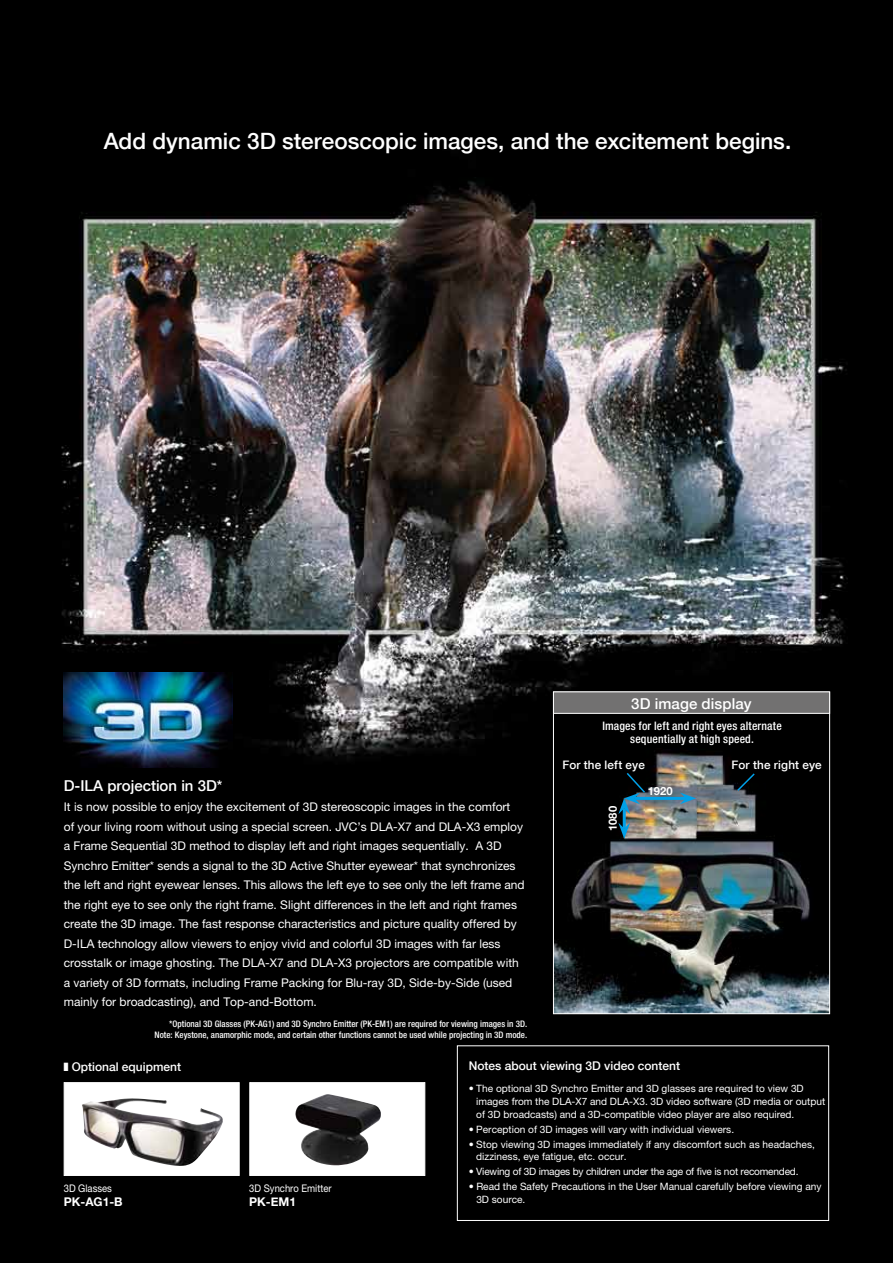
<style>
.page{position:relative;width:893px;height:1263px;background:#fff}
.page>*{position:absolute;margin:0;border:0;box-sizing:border-box;transform-origin:0 0}
.t1{font:500 22.5px "Helvetica Neue";color:#fff}
.t2{font:500 15px "Helvetica Neue";color:#fff}
.t3{font:12px/19.5px "Helvetica Neue";color:#fff}
.t4{font:500 12px "Helvetica Neue";color:#fff}
.t5{font:700 12px "Helvetica Neue";color:#fff}
.t6{font:500 condensed 11.7px/13.5px "Helvetica Neue";letter-spacing:.015em;color:#fff;text-align:center}
.t7{font:500 11.7px "Helvetica Neue";letter-spacing:.015em;color:#fff}
.t8{font:700 11.25px "Helvetica Neue";color:#fff}
.t9{font:10.5px "Helvetica Neue";color:#fff;scale:.9 1}
.t10{font:10.2px/12.8px "Helvetica Neue";color:#fff}
.t11{font:10.2px "Helvetica Neue";letter-spacing:-.02em;color:#fff}
.t12{font:500 condensed 9px/10.5px "Helvetica Neue";color:#fff;text-align:right}
</style>
<div class="page">
<img style="left:0;top:0;width:893px;height:1263px">
<div style="left:457px;top:1045px;width:372px;height:176px;border:1px solid #fff"></div>
<div style="left:64px;top:1082px;width:176px;height:94px;background:#fff;border:1px solid #fff"></div>
<img style="left:82px;top:1099px;width:141px;height:67px">
<div style="left:249px;top:1082px;width:176px;height:94px;background:#fff;border:1px solid #fff"></div>
<img style="left:295px;top:1094px;width:86px;height:71px">
<img style="left:555px;top:714px;width:273px;height:298px">
<div style="left:553px;top:691px;width:277px;height:23px;background:#727171;border:1px solid #fff"></div>
<svg style="left:736px;top:772px;width:20px;height:20px"></svg>
<hr style="left:623px;top:808px;width:3px;height:20px;background:#00a1e9">
<svg style="left:618px;top:823px;width:12px;height:16px"></svg>
<hr style="left:634px;top:797px;width:52px;height:3px;background:#00a1e9">
<svg style="left:618px;top:771px;width:29px;height:43px"></svg>
<svg style="left:680px;top:792px;width:16px;height:12px"></svg>
<img style="left:64px;top:672px;width:169px;height:95px">
<h1 class="t1" style="left:104px;top:127px;width:689px">Add dynamic 3D stereoscopic images, and the excitement begins.</h1>
<p class="t2" style="left:631px;top:694px;width:122px">3D image display</p>
<p class="t6" style="left:602px;top:719px;width:181px">Images for left and right eyes alternate sequentially at high speed.</p>
<p class="t7" style="left:562px;top:758px;width:84px">For the left eye</p>
<p class="t7" style="left:731px;top:758px;width:92px">For the right eye</p>
<p class="t8" style="left:606px;top:831px;width:27px;rotate:-90deg">1080</p>
<p class="t2" style="left:64px;top:777px;width:160px">D-ILA projection in 3D*</p>
<p class="t3" style="left:64px;top:797px;width:462px">It is now possible to enjoy the excitement of 3D stereoscopic images in the comfort<br>of your living room without using a special screen. JVC’s DLA-X7 and DLA-X3 employ a Frame Sequential 3D method to display left and right images sequentially. A 3D Synchro Emitter* sends a signal to the 3D Active Shutter eyewear* that synchronizes the left and right eyewear lenses. This allows the left eye to see only the left frame and the right eye to see only the right frame. Slight differences in the left and right frames create the 3D image. The fast response characteristics and picture quality offered by D-ILA technology allow viewers to enjoy vivid and colorful 3D images with far less crosstalk or image ghosting. The DLA-X7 and DLA-X3 projectors are compatible with a variety of 3D formats, including Frame Packing for Blu-ray 3D, Side-by-Side (used mainly for broadcasting), and Top-and-Bottom.</p>
<p class="t12" style="left:155px;top:1019px;width:374px">*Optional 3D Glasses (PK-AG1) and 3D Synchro Emitter (PK-EM1) are required for viewing images in 3D.<br>Note: Keystone, anamorphic mode, and certain other functions cannot be used while projecting in 3D mode.</p>
<p class="t4" style="left:469px;top:1059px;width:213px">Notes about viewing 3D video content</p>
<p class="t10" style="left:476px;top:1082px;width:350px;text-indent:-8px">• The optional 3D Synchro Emitter and 3D glasses are required to view 3D images from the DLA-X7 and DLA-X3. 3D video software (3D media or output of 3D broadcasts) and a 3D-compatible video player are also required.</p>
<p class="t10" style="left:469px;top:1122px;width:267px">• Perception of 3D images will vary with individual viewers.</p>
<p class="t10" style="left:476px;top:1137px;width:340px;text-indent:-8px">• Stop viewing 3D images immediately if any discomfort such as headaches, dizziness, eye fatigue, etc. occur.</p>
<p class="t11" style="left:469px;top:1165px;width:331px">• Viewing of 3D images by children under the age of five is not recomended.</p>
<p class="t10" style="left:476px;top:1180px;width:347px;text-indent:-8px">• Read the Safety Precautions in the User Manual carefully before viewing any<br>3D source.</p>
<p class="t8" style="left:648px;top:784px;width:27px">1920</p>
<p class="t4" style="left:64px;top:1059px;width:119px">■ Optional equipment</p>
<p class="t9" style="left:64px;top:1182px;width:55px">3D Glasses</p>
<p class="t5" style="left:64px;top:1194px;width:60px">PK-AG1-B</p>
<p class="t9" style="left:249px;top:1182px;width:93px">3D Synchro Emitter</p>
<p class="t5" style="left:249px;top:1194px;width:48px">PK-EM1</p>
</div>
